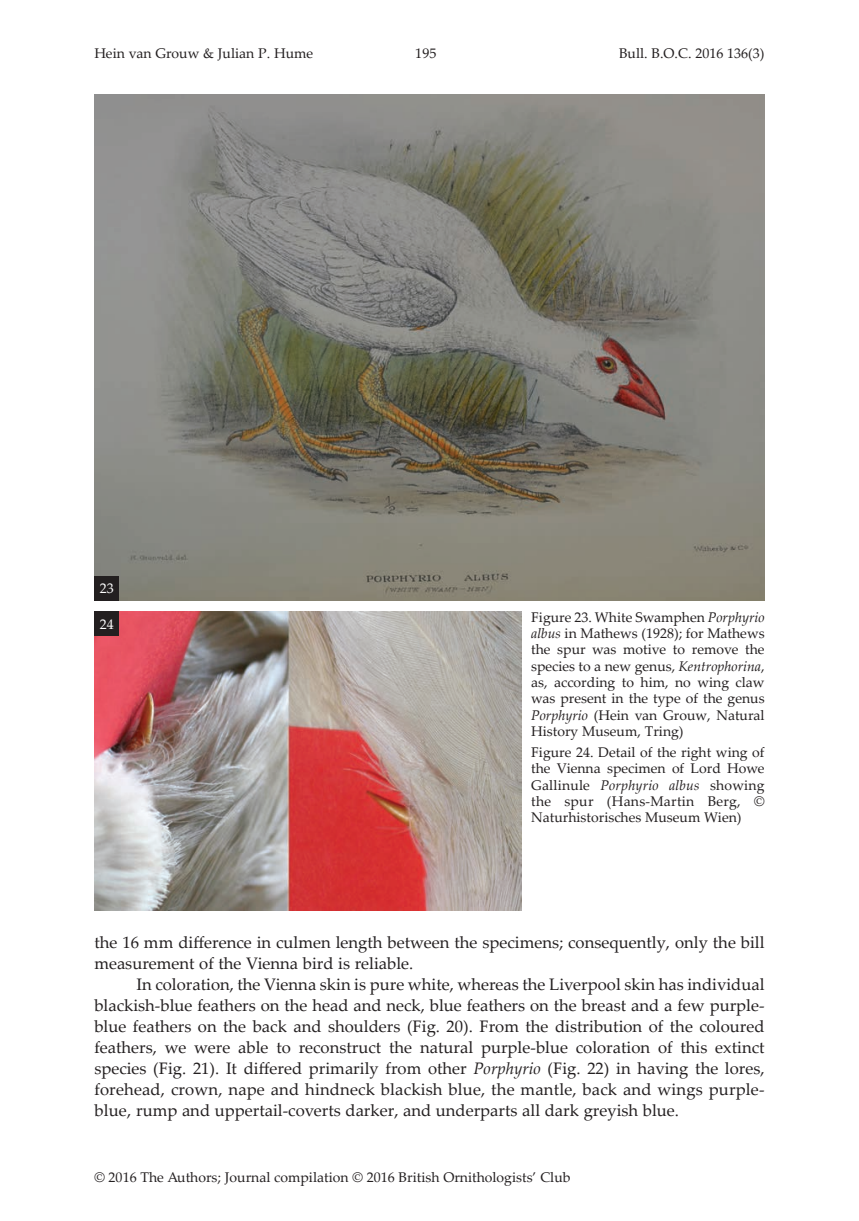
<style>
.page{position:relative;width:859px;height:1221px;background:#fff}
.page>*{position:absolute;margin:0;border:0;box-sizing:border-box;transform-origin:0 0}
.t1{font:16.62px/21px "Palatino Linotype";color:#231f20}
.t2{font:14px/16.3px "Palatino Linotype";color:#231f20;text-align:justify}
.t3{font:14px "Palatino Linotype";color:#fff}
.s1{font-style:italic}
</style>
<div class="page">
<img style="left:94px;top:94px;width:670px;height:506px">
<img style="left:94px;top:611px;width:427px;height:299px">
<div style="left:94px;top:575px;width:25px;height:25px;background:#231f20"></div>
<div style="left:94px;top:611px;width:25px;height:25px;background:#231f20"></div>
<p class="t2" style="left:94px;top:44px;width:220px">Hein van Grouw &amp; Julian P. Hume</p>
<p class="t2" style="left:415px;top:44px;width:22px">195</p>
<p class="t2" style="left:618px;top:44px;width:147px">Bull. B.O.C. 2016 136(3)</p>
<p class="t3" style="left:100px;top:578px;width:15px">23</p>
<p class="t3" style="left:100px;top:614px;width:15px">24</p>
<p class="t2" style="left:531px;top:608px;width:235px">Figure 23. White Swamphen <span class="s1">Porphyrio albus</span> in Mathews (1928); for Mathews the spur was motive to remove the species to a new genus, <span class="s1">Kentrophorina</span>, as, according to him, no wing claw was present in the type of the genus <span class="s1">Porphyrio</span> (Hein van Grouw, Natural History Museum, Tring)</p>
<p class="t2" style="left:531px;top:743px;width:235px">Figure 24. Detail of the right wing of the Vienna specimen of Lord Howe Gallinule <span class="s1">Porphyrio albus</span> showing the spur (Hans-Martin Berg, © Naturhistorisches Museum Wien)</p>
<p class="t1" style="left:94px;top:931px;width:671px">the 16 mm difference in culmen length between the specimens; consequently, only the bill measurement of the Vienna bird is reliable.</p>
<p class="t1" style="left:94px;top:973px;width:671px;text-align:justify;text-indent:42px">In coloration, the Vienna skin is pure white, whereas the Liverpool skin has individual blackish-blue feathers on the head and neck, blue feathers on the breast and a few purple&shy;blue feathers on the back and shoulders (Fig. 20). From the distribution of the coloured feathers, we were able to reconstruct the natural purple-blue coloration of this extinct species (Fig. 21). It differed primarily from other <span class="s1">Porphyrio</span> (Fig. 22) in having the lores, forehead, crown, nape and hindneck blackish blue, the mantle, back and wings purple&shy;blue, rump and uppertail-coverts darker, and underparts all dark greyish blue.</p>
<p class="t2" style="left:94px;top:1168px;width:477px">© 2016 The Authors; Journal compilation © 2016 British Ornithologists’ Club</p>
</div>
